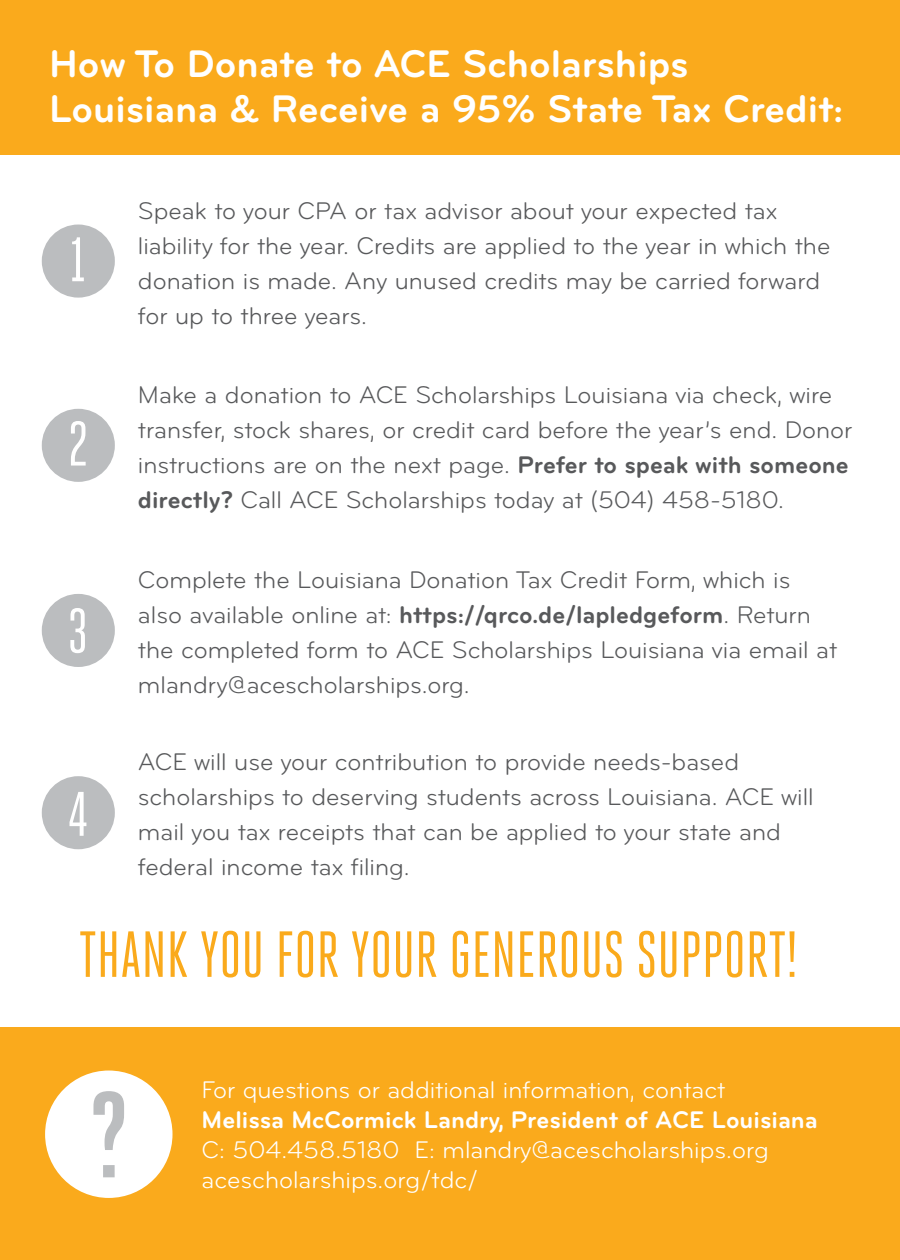
<style>
.page{position:relative;width:900px;height:1260px;background:#fff}
.page>*{position:absolute;margin:0;border:0;box-sizing:border-box;transform-origin:0 0}
.t1{font:65px "Heroic Condensed";color:#faaa1c}
.t2{font:62.75px "Heroic Condensed";color:#fff}
.t3{font:700 40px/45px "Bryant";color:#fff}
.t4{font:25px/35px "Bryant";color:#58595b}
.t5{font:25px/30px "Bryant";color:#fff}
.t6{font:700 25px "Bryant";color:#fff}
.s1{font-weight:700}
</style>
<div class="page">
<div style="left:0;top:0;width:900px;height:155px;background:#faaa1c"></div>
<div style="left:0;top:1027px;width:900px;height:233px;background:#faaa1c"></div>
<div style="left:45px;top:1071px;width:128px;height:127px;background:#fff;border-radius:50%"></div>
<svg style="left:93px;top:1091px;width:31px;height:86px"></svg>
<div style="left:42px;top:409px;width:73px;height:73px;background:#bbbdbf;border-radius:50%"></div>
<div style="left:42px;top:225px;width:73px;height:73px;background:#bbbdbf;border-radius:50%"></div>
<div style="left:42px;top:594px;width:73px;height:73px;background:#bbbdbf;border-radius:50%"></div>
<div style="left:42px;top:776px;width:73px;height:73px;background:#bbbdbf;border-radius:50%"></div>
<h3 class="t3" style="left:49px;top:41px;width:796px">How To Donate to ACE Scholarships<br>Louisiana &amp; Receive a 95% State Tax Credit:</h3>
<h2 class="t2" style="left:70px;top:226px;width:18px">1</h2>
<h2 class="t2" style="left:68px;top:410px;width:22px">2</h2>
<h2 class="t2" style="left:67px;top:597px;width:23px">3</h2>
<h2 class="t2" style="left:68px;top:780px;width:22px">4</h2>
<p class="t4" style="left:138px;top:193px;width:694px">Speak to your CPA or tax advisor about your expected tax liability for the year. Credits are applied to the year in which the donation is made. Any unused credits may be carried forward for up to three years.</p>
<p class="t4" style="left:138px;top:377px;width:716px">Make a donation to ACE Scholarships Louisiana via check, wire transfer, stock shares, or credit card before the year’s end. Donor instructions are on the next page. <span class="s1">Prefer to speak with someone directly?</span> Call ACE Scholarships today at (504) 458-5180.</p>
<p class="t4" style="left:138px;top:563px;width:701px">Complete the Louisiana Donation Tax Credit Form, which is also available online at: <span class="s1">https://qrco.de/lapledgeform</span>. Return the completed form to ACE Scholarships Louisiana via email at mlandry@acescholarships.org.</p>
<p class="t4" style="left:138px;top:744px;width:677px">ACE will use your contribution to provide needs-based scholarships to deserving students across Louisiana. ACE will mail you tax receipts that can be applied to your state and federal income tax filing.</p>
<h1 class="t1" style="left:79px;top:919px;width:721px">THANK YOU FOR YOUR GENEROUS SUPPORT!</h1>
<p class="t5" style="left:202px;top:1075px;width:525px">For questions or additional information, contact</p>
<p class="t6" style="left:202px;top:1104px;width:618px">Melissa McCormick Landry, President of ACE Louisiana</p>
<p class="t5" style="left:202px;top:1135px;width:569px">C: 504.458.5180 E: mlandry@acescholarships.org acescholarships.org/tdc/</p>
</div>
